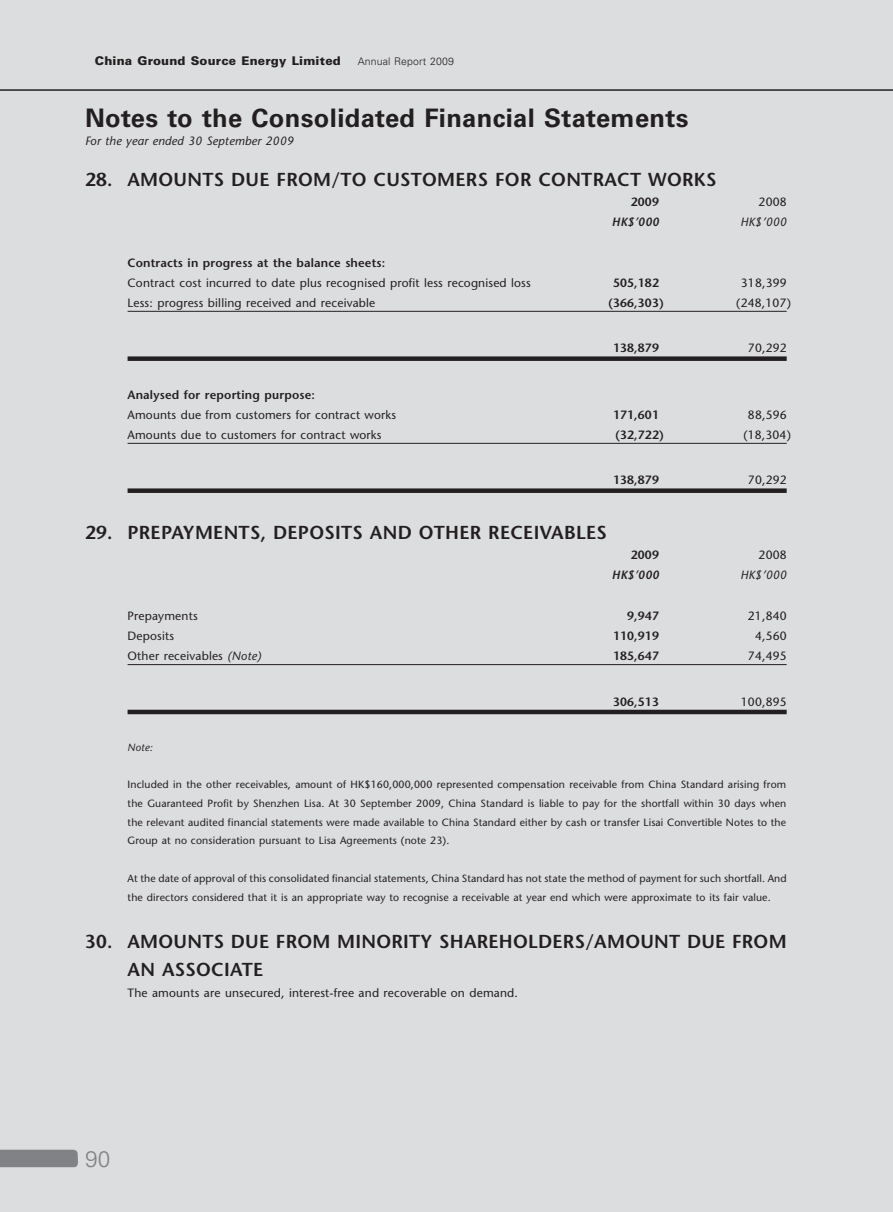
<style>
.page{position:relative;width:893px;height:1212px;background:#dcdddf}
.page>*{position:absolute;margin:0;border:0;box-sizing:border-box;transform-origin:0 0}
.t1{font:700 25.5px "Univers LT Std";letter-spacing:.015em;color:#231f20}
.t2{font:300 22.5px "Univers LT Std";color:#808285}
.t3{font:600 18.75px/28.5px "Stone Sans Std";letter-spacing:.015em;color:#231f20}
.t4{font:500 12px/20.2px "Stone Sans Std";letter-spacing:.015em;color:#231f20}
.t5{font:600 12px "Stone Sans Std";letter-spacing:.015em;color:#231f20}
.t6{font:italic 500 12px "Stone Sans Std";letter-spacing:.015em;color:#231f20}
.t7{font:900 12px "Univers LT Std";letter-spacing:.015em;color:#231f20}
.t8{font:italic 600 12px "Stone Sans Std";letter-spacing:.015em;color:#231f20}
.t9{font:500 10.5px/18.8px "Stone Sans Std";letter-spacing:.015em;color:#231f20;text-align:justify}
.t10{font:300 10.5px "Univers LT Std";letter-spacing:.015em;color:#231f20}
.t11{font:italic 500 10.5px "Stone Sans Std";color:#231f20}
.s1{font-weight:600}
.s2{font-style:italic}
</style>
<div class="page">
<svg style="left:0;top:1150px;width:78px;height:17px"></svg>
<hr style="left:0;top:89px;width:893px;height:2px;background:#231f20">
<hr style="left:128px;top:311px;width:659px;height:1px;background:#231f20">
<div style="left:128px;top:356px;width:659px;height:5px;background:#231f20"></div>
<hr style="left:128px;top:443px;width:659px;height:1px;background:#231f20">
<div style="left:128px;top:488px;width:659px;height:5px;background:#231f20"></div>
<hr style="left:128px;top:664px;width:659px;height:1px;background:#231f20">
<hr style="left:128px;top:710px;width:659px;height:4px;background:#231f20">
<p class="t7" style="left:95px;top:53px;width:248px">China Ground Source Energy Limited</p>
<p class="t10" style="left:358px;top:55px;width:98px">Annual Report 2009</p>
<p class="t1" style="left:85px;top:104px;width:605px">Notes to the Consolidated Financial Statements</p>
<p class="t6" style="left:85px;top:133px;width:210px">For the year ended 30 September 2009</p>
<p class="t3" style="left:85px;top:165px;width:633px">28. AMOUNTS DUE FROM/TO CUSTOMERS FOR CONTRACT WORKS</p>
<p class="t5" style="left:631px;top:194px;width:30px">2009</p>
<p class="t4" style="left:759px;top:192px;width:30px">2008</p>
<p class="t8" style="left:612px;top:215px;width:49px">HK$’000</p>
<p class="t6" style="left:740px;top:215px;width:48px">HK$’000</p>
<p class="t4" style="left:128px;top:252px;width:405px"><span class="s1">Contracts in progress at the balance sheets:<br></span>Contract cost incurred to date plus recognised profit less recognised loss</p>
<p class="t5" style="left:613px;top:275px;width:47px">505,182</p>
<p class="t4" style="left:741px;top:273px;width:47px">318,399</p>
<p class="t4" style="left:128px;top:293px;width:249px">Less: progress billing received and receivable</p>
<p class="t5" style="left:608px;top:296px;width:57px">(366,303 )</p>
<p class="t4" style="left:736px;top:293px;width:56px">(248,107)</p>
<p class="t5" style="left:613px;top:341px;width:47px">138,879</p>
<p class="t4" style="left:748px;top:338px;width:40px">70,292</p>
<p class="t4" style="left:128px;top:384px;width:270px"><span class="s1">Analysed for reporting purpose:<br></span>Amounts due from customers for contract works</p>
<p class="t5" style="left:613px;top:407px;width:47px">171,601</p>
<p class="t4" style="left:748px;top:405px;width:40px">88,596</p>
<p class="t4" style="left:128px;top:425px;width:255px">Amounts due to customers for contract works</p>
<p class="t5" style="left:615px;top:428px;width:50px">(32,722 )</p>
<p class="t4" style="left:743px;top:425px;width:49px">(18,304)</p>
<p class="t5" style="left:613px;top:473px;width:47px">138,879</p>
<p class="t4" style="left:748px;top:470px;width:40px">70,292</p>
<p class="t3" style="left:85px;top:518px;width:523px">29. PREPAYMENTS, DEPOSITS AND OTHER RECEIVABLES</p>
<p class="t5" style="left:631px;top:548px;width:30px">2009</p>
<p class="t4" style="left:759px;top:545px;width:30px">2008</p>
<p class="t8" style="left:612px;top:568px;width:49px">HK$’000</p>
<p class="t6" style="left:740px;top:568px;width:48px">HK$’000</p>
<p class="t4" style="left:128px;top:606px;width:72px">Prepayments</p>
<p class="t5" style="left:627px;top:608px;width:33px">9,947</p>
<p class="t4" style="left:748px;top:606px;width:40px">21,840</p>
<p class="t4" style="left:128px;top:626px;width:48px">Deposits</p>
<p class="t5" style="left:613px;top:629px;width:47px">110,919</p>
<p class="t4" style="left:755px;top:626px;width:33px">4,560</p>
<p class="t4" style="left:128px;top:646px;width:135px">Other receivables <span class="s2">(Note)</span></p>
<p class="t5" style="left:613px;top:649px;width:47px">185,647</p>
<p class="t4" style="left:748px;top:646px;width:40px">74,495</p>
<p class="t5" style="left:613px;top:694px;width:47px">306,513</p>
<p class="t4" style="left:741px;top:691px;width:47px">100,895</p>
<p class="t11" style="left:128px;top:740px;width:27px">Note:</p>
<p class="t9" style="left:128px;top:775px;width:660px">Included in the other receivables, amount of HK$160,000,000 represented compensation receivable from China Standard arising from the Guaranteed Profit by Shenzhen Lisa. At 30 September 2009, China Standard is liable to pay for the shortfall within 30 days when the relevant audited financial statements were made available to China Standard either by cash or transfer Lisai Convertible Notes to the Group at no consideration pursuant to Lisa Agreements (note 23).</p>
<p class="t9" style="left:128px;top:869px;width:661px">At the date of approval of this consolidated financial statements, China Standard has not state the method of payment for such shortfall. And the directors considered that it is an appropriate way to recognise a receivable at year end which were approximate to its fair value.</p>
<p class="t3" style="left:128px;top:927px;width:661px;text-indent:-43px">30. AMOUNTS DUE FROM MINORITY SHAREHOLDERS/AMOUNT DUE FROM an</p>
<p class="t3" style="left:162px;top:955px;width:103px">ASSOCIATE</p>
<p class="t4" style="left:128px;top:982px;width:392px">The amounts are unsecured, interest-free and recoverable on demand.</p>
<p class="t2" style="left:85px;top:1145px;width:27px">90</p>
</div>
